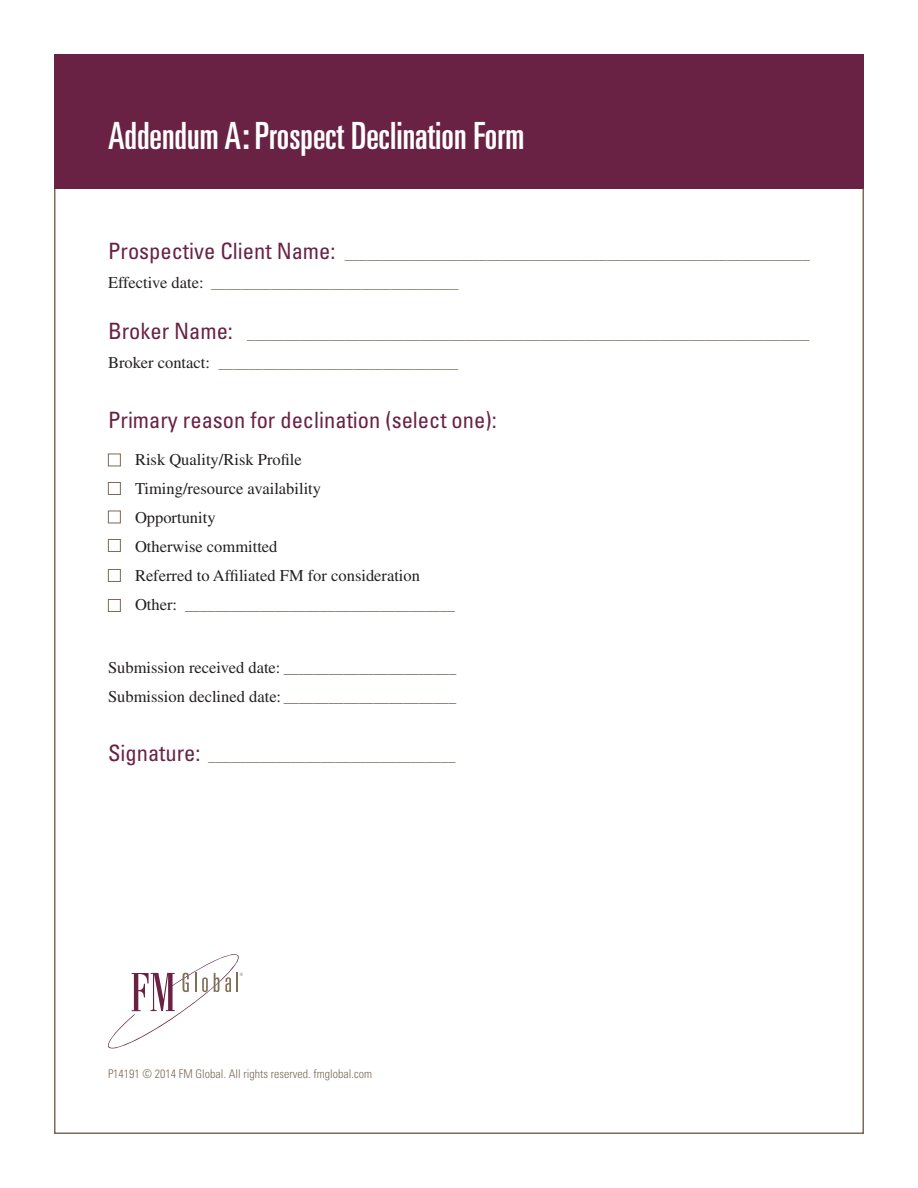
<style>
.page{position:relative;width:918px;height:1188px;background:#fff}
.page>*{position:absolute;margin:0;border:0;box-sizing:border-box;transform-origin:0 0}
.t1{font:ultra-condensed 37.5px "Univers LT Std";color:#fff}
.t2{font:condensed 22.5px "Univers LT Std";color:#692244}
.t3{font:16.5px/29.1px "Times LT Std";color:#231f20}
.t4{font:300 ultra-condensed 15px "Univers LT Std";color:#806f57}
.t5{font:15px "Times LT Std";color:#806f57}
.t6{font:15px "Times LT Std";color:#716259}
.t7{font:300 condensed 12px "Univers LT Std";color:#7c6a55}
.s1{font-weight:400;font-stretch:condensed;font-size:22.5px;color:#692244}
.s2{font-size:16.5px;color:#231f20}
.s3{font-size:15px;color:#716259}
</style>
<div class="page">
<div style="left:54px;top:54px;width:810px;height:135px;background:#692244"></div>
<svg style="left:108px;top:954px;width:135px;height:94px"></svg>
<div style="left:108px;top:454px;width:13px;height:12px;border:1px solid #7c6a55"></div>
<div style="left:108px;top:482px;width:13px;height:13px;border:1px solid #7c6a55"></div>
<div style="left:108px;top:511px;width:13px;height:12px;border:1px solid #7c6a55"></div>
<div style="left:108px;top:539px;width:13px;height:13px;border:1px solid #7c6a55"></div>
<div style="left:108px;top:569px;width:13px;height:13px;border:1px solid #7c6a55"></div>
<div style="left:108px;top:599px;width:13px;height:13px;border:1px solid #7c6a55"></div>
<h1 class="t1" style="left:108px;top:114px;width:418px">Addendum A: Prospect Declination Form</h1>
<p class="t4" style="left:108px;top:246px;width:703px"><span class="s1">Prospective Client Name:</span> ______________________________________________________________</p>
<p class="t5" style="left:108px;top:275px;width:352px"><span class="s2">Effective date:</span> _________________________________</p>
<p class="t4" style="left:108px;top:326px;width:703px"><span class="s1">Broker Name:</span> ___________________________________________________________________________</p>
<p class="t5" style="left:108px;top:355px;width:352px"><span class="s2">Broker contact:</span> ________________________________</p>
<h2 class="t2" style="left:108px;top:405px;width:390px">Primary reason for declination (select one):</h2>
<p class="t3" style="left:135px;top:445px;width:287px">Risk Quality/Risk Profile<br>Timing/resource availability<br>Opportunity<br>Otherwise committed<br>Referred to Affiliated FM for consideration</p>
<p class="t6" style="left:135px;top:597px;width:322px"><span class="s2">Other:</span> ____________________________________</p>
<p class="t3" style="left:108px;top:653px;width:350px">Submission received date: <span class="s3">_______________________<br></span>Submission declined date: <span class="s3">_______________________</span></p>
<p class="t4" style="left:108px;top:748px;width:349px"><span class="s1">Signature:</span> _________________________________</p>
<p class="t7" style="left:108px;top:1067px;width:266px">P14191 © 2014 FM Global. All rights reserved. fmglobal.com</p>
</div>
